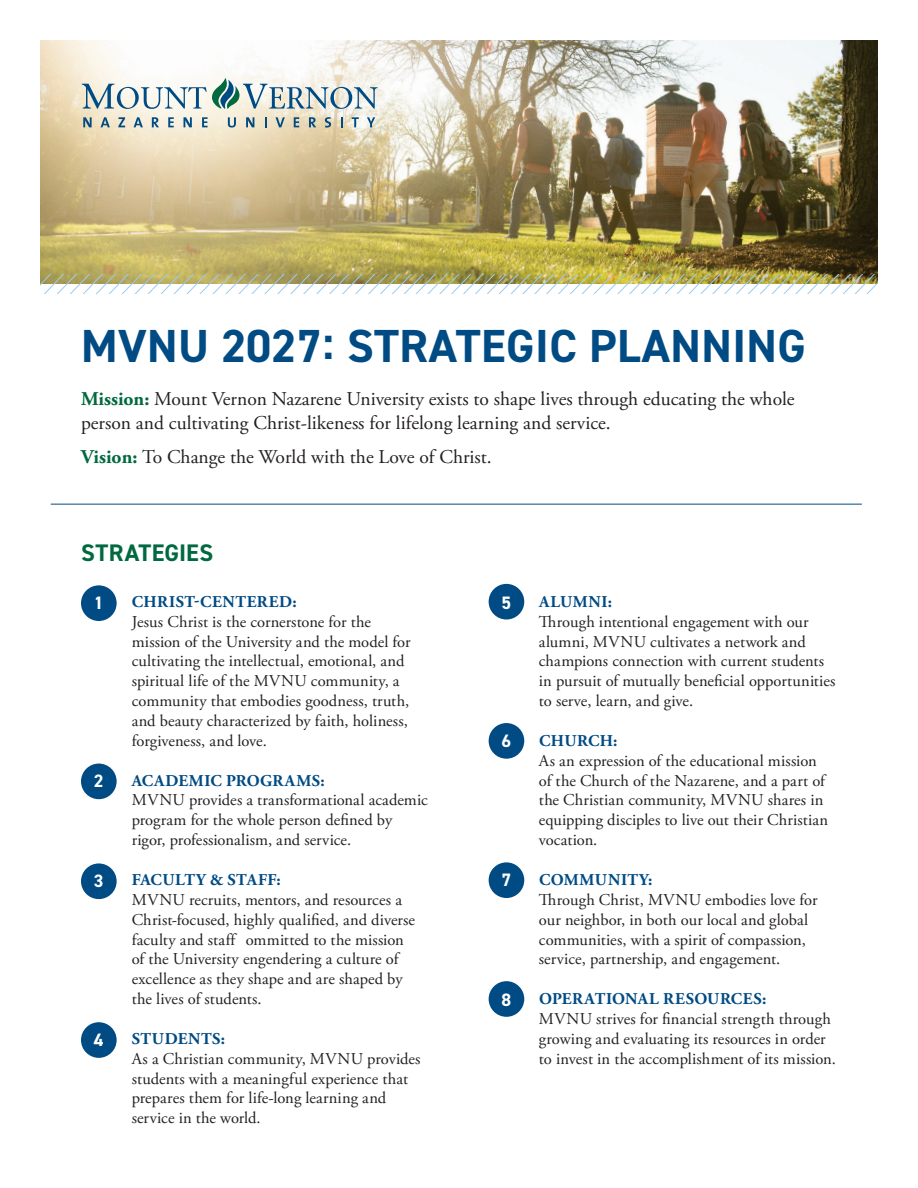
<style>
.page{position:relative;width:918px;height:1188px;background:#fff}
.page>*{position:absolute;margin:0;border:0;box-sizing:border-box;transform-origin:0 0}
.t1{font:700 46.5px "DIN2014";letter-spacing:.01em;color:#004b84}
.t2{font:700 24px "DIN2014";letter-spacing:.015em;color:#00693f}
.t3{font:19.5px/23.4px "Adobe Garamond Pro";color:#231f20}
.t4{font:700 18px "DIN2014";color:#fff}
.t5{font:16.5px/19.8px "Adobe Garamond Pro";letter-spacing:.005em;color:#231f20}
.t6{font:700 16.5px "Adobe Garamond Pro";letter-spacing:.03em;color:#004b84}
.s1{font-weight:700;color:#00693f}
</style>
<div class="page">
<img style="left:40px;top:40px;width:838px;height:234px">
<img style="left:40px;top:274px;width:838px;height:20px">
<div style="left:81px;top:585px;width:36px;height:36px;background:#004b84;border-radius:50%"></div>
<div style="left:81px;top:764px;width:36px;height:35px;background:#004b84;border-radius:50%"></div>
<div style="left:81px;top:863px;width:36px;height:36px;background:#004b84;border-radius:50%"></div>
<div style="left:81px;top:1022px;width:36px;height:36px;background:#004b84;border-radius:50%"></div>
<div style="left:489px;top:584px;width:35px;height:36px;background:#004b84;border-radius:50%"></div>
<div style="left:489px;top:723px;width:35px;height:36px;background:#004b84;border-radius:50%"></div>
<div style="left:489px;top:862px;width:35px;height:36px;background:#004b84;border-radius:50%"></div>
<div style="left:489px;top:981px;width:35px;height:36px;background:#004b84;border-radius:50%"></div>
<hr style="left:51px;top:504px;width:811px;height:1px;background:#004b84">
<svg style="left:83px;top:117px;width:9px;height:10px"></svg>
<svg style="left:101px;top:117px;width:9px;height:10px"></svg>
<svg style="left:118px;top:117px;width:7px;height:10px"></svg>
<svg style="left:134px;top:117px;width:9px;height:10px"></svg>
<svg style="left:152px;top:117px;width:7px;height:10px"></svg>
<svg style="left:168px;top:117px;width:6px;height:10px"></svg>
<svg style="left:184px;top:117px;width:8px;height:10px"></svg>
<svg style="left:202px;top:117px;width:6px;height:10px"></svg>
<svg style="left:228px;top:117px;width:8px;height:11px"></svg>
<svg style="left:246px;top:117px;width:8px;height:10px"></svg>
<svg style="left:265px;top:117px;width:2px;height:10px"></svg>
<svg style="left:276px;top:117px;width:9px;height:10px"></svg>
<svg style="left:294px;top:117px;width:5px;height:10px"></svg>
<svg style="left:309px;top:117px;width:7px;height:10px"></svg>
<svg style="left:325px;top:117px;width:6px;height:11px"></svg>
<svg style="left:341px;top:117px;width:2px;height:10px"></svg>
<svg style="left:352px;top:117px;width:7px;height:10px"></svg>
<svg style="left:367px;top:117px;width:8px;height:10px"></svg>
<svg style="left:82px;top:78px;width:296px;height:31px"></svg>
<h1 class="t1" style="left:81px;top:315px;width:726px">MVNU 2027: STRATEGIC PLANNING</h1>
<p class="t3" style="left:81px;top:387px;width:715px"><span class="s1">Mission:</span> Mount Vernon Nazarene University exists to shape lives through educating the whole person and cultivating Christ-likeness for lifelong learning and service.</p>
<p class="t3" style="left:81px;top:444px;width:412px"><span class="s1">Vision:</span> To Change the World with the Love of Christ.</p>
<h2 class="t2" style="left:81px;top:537px;width:134px">STRATEGIES</h2>
<p class="t4" style="left:94px;top:591px;width:11px">1</p>
<p class="t6" style="left:132px;top:592px;width:166px">CHRIST-CENTERED:</p>
<p class="t5" style="left:132px;top:611px;width:280px">Jesus Christ is the cornerstone for the mission of the University and the model for cultivating the intellectual, emotional, and spiritual life of the MVNU community, a community that embodies goodness, truth, and beauty characterized by faith, holiness, forgiveness, and love.</p>
<p class="t6" style="left:132px;top:771px;width:194px">ACADEMIC PROGRAMS:</p>
<p class="t5" style="left:132px;top:790px;width:298px">MVNU provides a transformational academic program for the whole person defined by rigor, professionalism, and service.</p>
<p class="t6" style="left:132px;top:870px;width:150px">FACULTY &amp; STAFF:</p>
<p class="t5" style="left:132px;top:889px;width:285px">MVNU recruits, mentors, and resources a Christ-focused, highly qualified, and diverse faculty and staff ommitted to the mission of the University engendering a culture of excellence as they shape and are shaped by the lives of students.</p>
<p class="t6" style="left:132px;top:1029px;width:95px">STUDENTS:</p>
<p class="t5" style="left:132px;top:1048px;width:290px">As a Christian community, MVNU provides students with a meaningful experience that prepares them for life-long learning and service in the world.</p>
<p class="t4" style="left:94px;top:769px;width:11px">2</p>
<p class="t4" style="left:94px;top:869px;width:11px">3</p>
<p class="t4" style="left:94px;top:1027px;width:11px">4</p>
<p class="t4" style="left:502px;top:590px;width:11px">5</p>
<p class="t4" style="left:502px;top:729px;width:11px">6</p>
<p class="t4" style="left:502px;top:868px;width:11px">7</p>
<p class="t4" style="left:502px;top:988px;width:11px">8</p>
<p class="t6" style="left:539px;top:592px;width:75px">ALUMNI:</p>
<p class="t5" style="left:539px;top:612px;width:298px">Through intentional engagement with our alumni, MVNU cultivates a network and champions connection with current students in pursuit of mutually beneficial opportunities to serve, learn, and give.</p>
<p class="t6" style="left:539px;top:731px;width:80px">CHURCH:</p>
<p class="t5" style="left:539px;top:750px;width:291px">As an expression of the educational mission of the Church of the Nazarene, and a part of the Christian community, MVNU shares in equipping disciples to live out their Christian vocation.</p>
<p class="t6" style="left:539px;top:870px;width:115px">COMMUNITY:</p>
<p class="t5" style="left:539px;top:890px;width:280px">Through Christ, MVNU embodies love for our neighbor, in both our local and global communities, with a spirit of compassion, service, partnership, and engagement.</p>
<p class="t6" style="left:539px;top:990px;width:229px">OPERATIONAL RESOURCES:</p>
<p class="t5" style="left:539px;top:1009px;width:299px">MVNU strives for financial strength through growing and evaluating its resources in order to invest in the accomplishment of its mission.</p>
</div>
